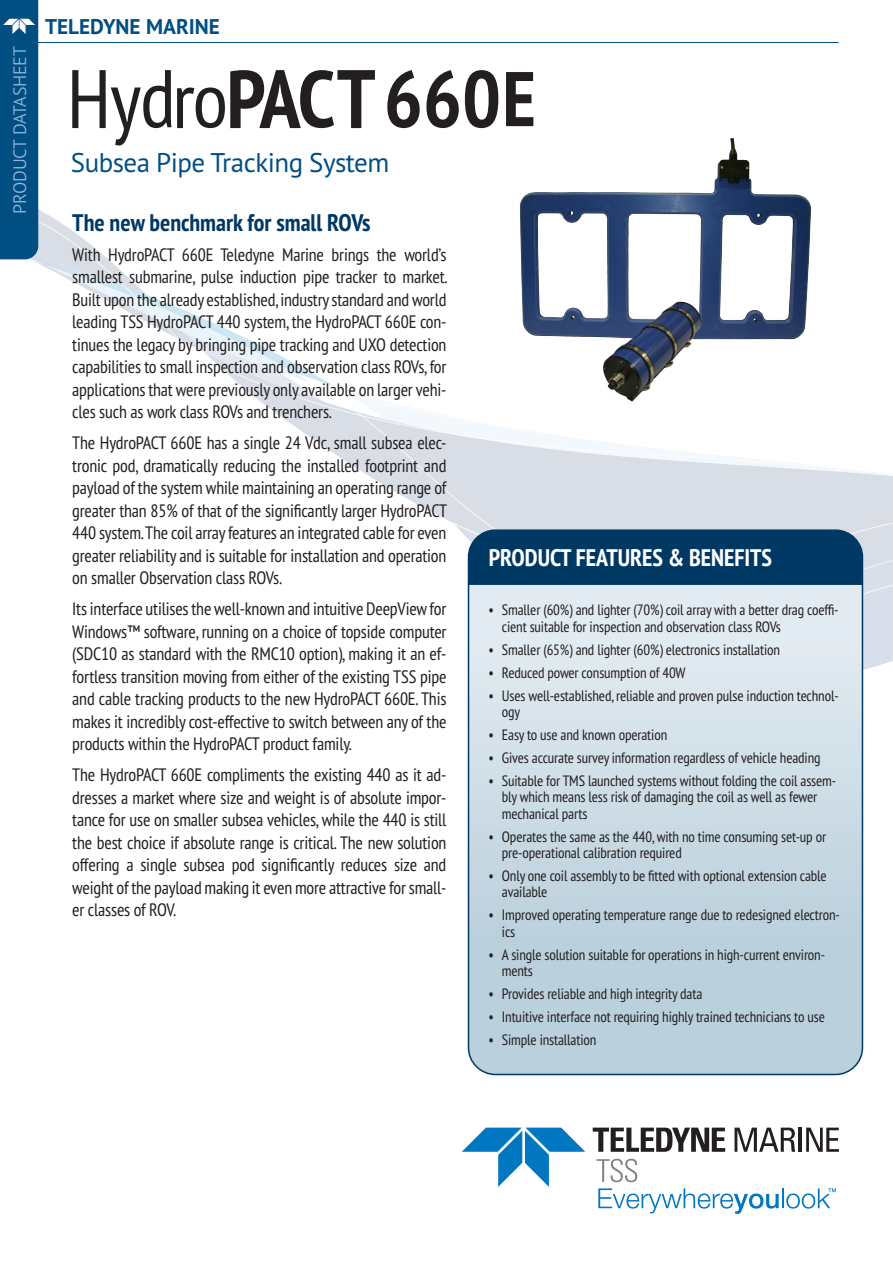
<style>
.page{position:relative;width:893px;height:1263px;background:#fff}
.page>*{position:absolute;margin:0;border:0;box-sizing:border-box;transform-origin:0 0}
.front_product_subhea{font:27px "PT Sans Pro";letter-spacing:-.02em;color:#004e82}
.features_head{font:700 condensed 24px "PT Sans Pro";color:#003864}
.features_head-2{font:700 condensed 24px "PT Sans Pro";color:#fff}
.t1{font:700 21.3px "PT Sans Pro";color:#004e82}
.body_text{font:condensed 18px/22.5px "PT Sans Pro";letter-spacing:-.01em;color:#231f20;text-align:justify}
.t2{font:300 18px "PT Sans Pro";letter-spacing:-.01em;color:#94b7e0}
.t3{font:condensed 15px/16.5px "PT Sans Pro";letter-spacing:-.01em;color:#231f20}
</style>
<div class="page">
<svg style="left:864px;top:614px;width:29px;height:56px;background:#dbe1ec"></svg>
<svg style="left:242px;top:386px;width:69px;height:52px"></svg>
<svg style="left:311px;top:387px;width:582px;height:227px"></svg>
<hr style="left:0;top:42px;width:839px;height:1px;background:#004e82">
<svg style="left:598px;top:1188px;width:181px;height:26px"></svg>
<hr style="left:782px;top:1188px;width:2px;height:20px;background:#0077c0">
<svg style="left:786px;top:1188px;width:50px;height:20px"></svg>
<svg style="left:597px;top:1159px;width:40px;height:23px"></svg>
<svg style="left:593px;top:1127px;width:132px;height:25px"></svg>
<svg style="left:734px;top:1127px;width:61px;height:25px"></svg>
<hr style="left:798px;top:1127px;width:3px;height:25px;background:#231f20">
<svg style="left:806px;top:1127px;width:33px;height:25px"></svg>
<svg style="left:462px;top:1127px;width:123px;height:60px"></svg>
<img style="left:517px;top:138px;width:297px;height:265px">
<svg style="left:467px;top:585px;width:397px;height:491px;background:#c9d9e3"></svg>
<div style="left:467px;top:529px;width:397px;height:56px;background:#003864"></div>
<svg style="left:0;top:0;width:375px;height:386px"></svg>
<svg style="left:387px;top:70px;width:33px;height:58px"></svg>
<svg style="left:426px;top:70px;width:33px;height:58px"></svg>
<svg style="left:465px;top:70px;width:33px;height:58px"></svg>
<svg style="left:506px;top:72px;width:27px;height:54px"></svg>
<p class="t2" style="left:8px;top:214px;width:169px;rotate:-90deg">PRODUCT DATASHEET</p>
<p class="t1" style="left:45px;top:13px;width:177px">TELEDYNE MARINE</p>
<p class="front_product_subhea" style="left:71px;top:145px;width:320px">Subsea Pipe Tracking System</p>
<p class="features_head" style="left:72px;top:207px;width:300px">The new benchmark for small ROVs</p>
<p class="body_text" style="left:72px;top:242px;width:377px">With HydroPACT 660E Teledyne Marine brings the world’s smallest submarine, pulse induction pipe tracker to market.<br>Built upon the already established, industry standard and world leading TSS HydroPACT 440 system, the HydroPACT 660E con&shy;tinues the legacy by bringing pipe tracking and UXO detection capabilities to small inspection and observation class ROVs, for applications that were previously only available on larger vehi&shy;cles such as work class ROVs and trenchers.</p>
<p class="body_text" style="left:72px;top:431px;width:376px">The HydroPACT 660E has a single 24 Vdc, small subsea elec&shy;tronic pod, dramatically reducing the installed footprint and payload of the system while maintaining an operating range of greater than 85% of that of the significantly larger HydroPACT 440 system. The coil array features an integrated cable for even greater reliability and is suitable for installation and operation on smaller Observation class ROVs.</p>
<p class="body_text" style="left:72px;top:597px;width:376px">Its interface utilises the well-known and intuitive DeepView for Windows™ software, running on a choice of topside computer (SDC10 as standard with the RMC10 option), making it an ef&shy;fortless transition moving from either of the existing TSS pipe and cable tracking products to the new HydroPACT 660E. This makes it incredibly cost-effective to switch between any of the products within the HydroPACT product family.</p>
<p class="body_text" style="left:72px;top:763px;width:376px">The HydroPACT 660E compliments the existing 440 as it ad&shy;dresses a market where size and weight is of absolute impor&shy;tance for use on smaller subsea vehicles, while the 440 is still the best choice if absolute range is critical. The new solution offering a single subsea pod significantly reduces size and weight of the payload making it even more attractive for small&shy;er classes of ROV.</p>
<p class="features_head-2" style="left:489px;top:542px;width:285px">PRODUCT FEATURES &amp; BENEFITS</p>
<p class="t3" style="left:502px;top:601px;width:338px;text-indent:-14px">• Smaller (60%) and lighter (70%) coil array with a better drag coeffi&shy;cient suitable for inspection and observation class ROVs</p>
<p class="t3" style="left:488px;top:641px;width:293px">• Smaller (65%) and lighter (60%) electronics installation</p>
<p class="t3" style="left:488px;top:664px;width:199px">• Reduced power consumption of 40W</p>
<p class="t3" style="left:502px;top:687px;width:338px;text-indent:-14px">• Uses well-established, reliable and proven pulse induction technol&shy;ogy</p>
<p class="t3" style="left:488px;top:726px;width:180px">• Easy to use and known operation</p>
<p class="t3" style="left:488px;top:749px;width:334px">• Gives accurate survey information regardless of vehicle heading</p>
<p class="t3" style="left:502px;top:772px;width:336px;text-indent:-14px">• Suitable for TMS launched systems without folding the coil assem&shy;bly which means less risk of damaging the coil as well as fewer mechanical parts</p>
<p class="t3" style="left:502px;top:828px;width:326px;text-indent:-14px">• Operates the same as the 440, with no time consuming set-up or pre-operational calibration required</p>
<p class="t3" style="left:502px;top:867px;width:326px;text-indent:-14px">• Only one coil assembly to be fitted with optional extension cable available</p>
<p class="t3" style="left:502px;top:906px;width:339px;text-indent:-14px">• Improved operating temperature range due to redesigned electron&shy;ics</p>
<p class="t3" style="left:502px;top:946px;width:325px;text-indent:-14px">• A single solution suitable for operations in high-current environ&shy;ments</p>
<p class="t3" style="left:488px;top:985px;width:215px">• Provides reliable and high integrity data</p>
<p class="t3" style="left:488px;top:1008px;width:338px">• Intuitive interface not requiring highly trained technicians to use</p>
<p class="t3" style="left:488px;top:1031px;width:110px">• Simple installation</p>
</div>
